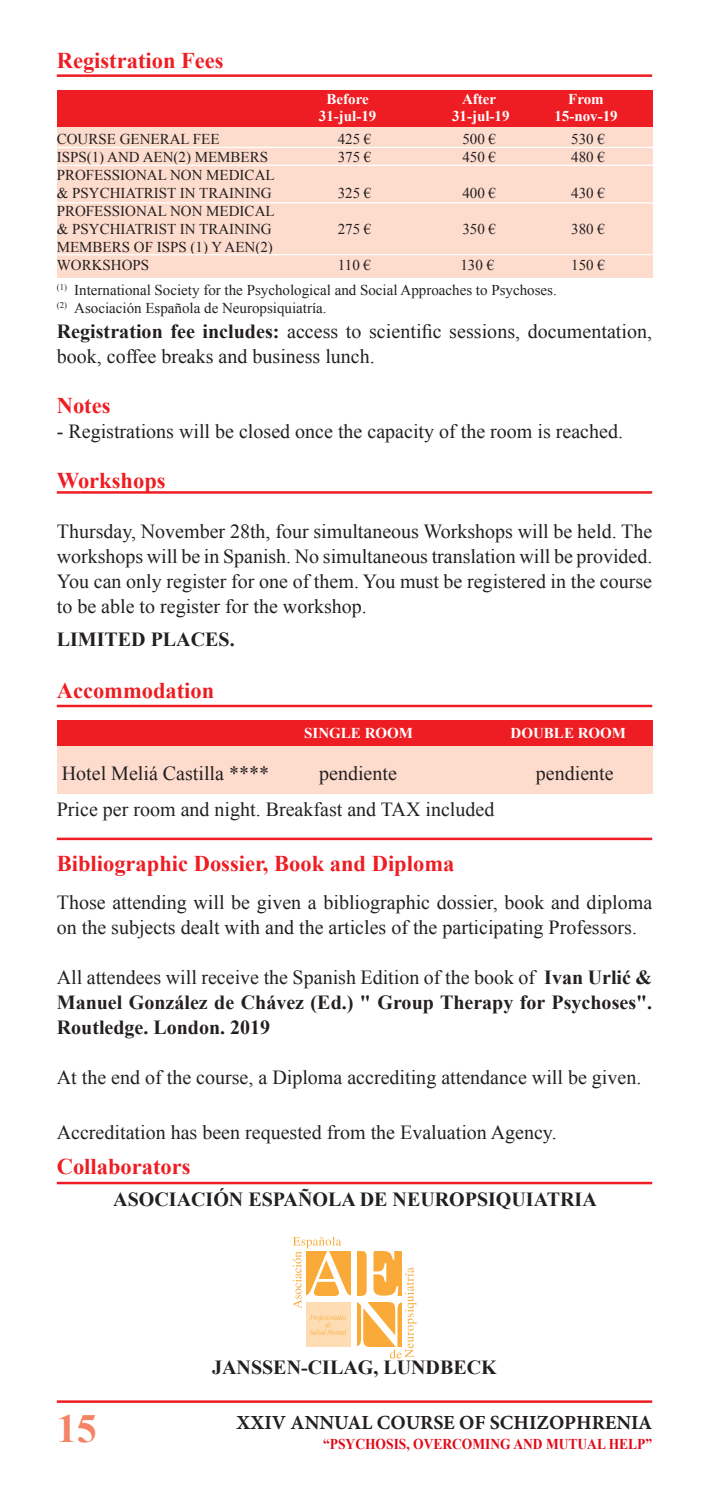
<style>
.page{position:relative;width:709px;height:1489px;background:#fff}
.page>*{position:absolute;margin:0;border:0;box-sizing:border-box;transform-origin:0 0}
.t1{font:700 40px "Times New Roman";color:#f48465}
.t2{font:700 22.5px "Times New Roman";color:#ee1d23}
.t3{font:20px/25px "Times New Roman";color:#231f20}
.t4{font:700 20px/25px "Times New Roman";color:#231f20;text-align:justify}
.t5{font:700 20px "Minion Pro";color:#231f20}
.t6{font:15px "Times New Roman";color:#231f20}
.t7{font:700 15px/17.5px "Times New Roman";color:#fff;text-align:center}
.t8{font:700 15px "Times New Roman";color:#e10817;scale:.9 1}
.s1{font-weight:700}
.s2{font-weight:400}
</style>
<div class="page">
<hr style="left:57px;top:1400px;width:595px;height:2px;background:#ee1d23">
<div style="left:57px;top:729px;width:595px;height:64px;background:#fddcce"></div>
<div style="left:57px;top:720px;width:595px;height:26px;background:#ee1d23"></div>
<div style="left:57px;top:90px;width:595px;height:55px;background:#ee1d23"></div>
<div style="left:57px;top:127px;width:595px;height:151px;background:#fddcce"></div>
<hr style="left:57px;top:1181px;width:595px;height:3px;background:#ee1d23">
<hr style="left:57px;top:491px;width:595px;height:2px;background:#ee1d23">
<hr style="left:57px;top:704px;width:595px;height:3px;background:#ee1d23">
<hr style="left:57px;top:74px;width:595px;height:3px;background:#ee1d23">
<hr style="left:57px;top:837px;width:595px;height:3px;background:#ee1d23">
<hr style="left:42px;top:147px;width:622px;height:1px;background:#fff">
<hr style="left:42px;top:165px;width:622px;height:1px;background:#fff">
<hr style="left:48px;top:202px;width:622px;height:1px;background:#fff">
<hr style="left:57px;top:254px;width:595px;height:1px;background:#fff">
<svg style="left:293px;top:1236px;width:123px;height:122px"></svg>
<p class="t2" style="left:57px;top:45px;width:168px">Registration Fees</p>
<p class="t7" style="left:319px;top:90px;width:59px">Before<br>31-jul-19</p>
<p class="t7" style="left:452px;top:90px;width:59px">After<br>31-jul-19</p>
<p class="t7" style="left:554px;top:90px;width:65px">From<br>15-nov-19</p>
<p class="t6" style="left:57px;top:128px;width:164px">COURSE GENERAL FEE</p>
<p class="t6" style="left:338px;top:128px;width:35px">425 €</p>
<p class="t6" style="left:462px;top:128px;width:35px">500 €</p>
<p class="t6" style="left:571px;top:128px;width:35px">530 €</p>
<p class="t6" style="left:57px;top:146px;width:213px">ISPS(1) AND AEN(2) MEMBERS</p>
<p class="t6" style="left:338px;top:146px;width:35px">375 €</p>
<p class="t6" style="left:462px;top:146px;width:35px">450 €</p>
<p class="t6" style="left:571px;top:146px;width:35px">480 €</p>
<p class="t6" style="left:57px;top:164px;width:219px">PROFESSIONAL NON MEDICAL</p>
<p class="t6" style="left:57px;top:182px;width:216px">&amp; PSYCHIATRIST IN TRAINING</p>
<p class="t6" style="left:338px;top:182px;width:35px">325 €</p>
<p class="t6" style="left:462px;top:182px;width:35px">400 €</p>
<p class="t6" style="left:571px;top:182px;width:35px">430 €</p>
<p class="t6" style="left:57px;top:200px;width:219px">PROFESSIONAL NON MEDICAL</p>
<p class="t6" style="left:57px;top:218px;width:216px">&amp; PSYCHIATRIST IN TRAINING</p>
<p class="t6" style="left:338px;top:218px;width:35px">275 €</p>
<p class="t6" style="left:462px;top:218px;width:35px">350 €</p>
<p class="t6" style="left:571px;top:218px;width:35px">380 €</p>
<p class="t6" style="left:57px;top:236px;width:217px">MEMBERS OF ISPS (1) Y AEN(2)</p>
<p class="t6" style="left:57px;top:254px;width:94px">WORKSHOPS</p>
<p class="t6" style="left:338px;top:254px;width:35px">110 €</p>
<p class="t6" style="left:460px;top:254px;width:35px">130 €</p>
<p class="t6" style="left:571px;top:254px;width:35px">150 €</p>
<p class="t6" style="left:57px;top:280px;width:501px"><sup>(1)</sup> International Society for the Psychological and Social Approaches to Psychoses.</p>
<p class="t6" style="left:57px;top:298px;width:271px"><sup>(2)</sup> Asociación Española de Neuropsiquiatría.</p>
<p class="t3" style="left:57px;top:318px;width:597px"><span class="s1">Registration fee includes:</span> access to scientific sessions, documentation, book, coffee breaks and business lunch.</p>
<p class="t2" style="left:57px;top:390px;width:55px">Notes</p>
<p class="t3" style="left:57px;top:418px;width:568px">- Registrations will be closed once the capacity of the room is reached.</p>
<p class="t2" style="left:57px;top:465px;width:110px">Workshops</p>
<p class="t3" style="left:57px;top:518px;width:597px">Thursday, November 28th, four simultaneous Workshops will be held. The workshops will be in Spanish. No simultaneous translation will be provided.</p>
<p class="t3" style="left:57px;top:568px;width:597px">You can only register for one of them. You must be registered in the course to be able to register for the workshop.</p>
<p class="t4" style="left:57px;top:626px;width:179px">LIMITED PLACES.</p>
<p class="t2" style="left:57px;top:674px;width:159px">Accommodation</p>
<p class="t7" style="left:304px;top:723px;width:110px">SINGLE ROOM</p>
<p class="t7" style="left:510px;top:723px;width:117px">DOUBLE ROOM</p>
<p class="t3" style="left:62px;top:760px;width:209px">Hotel Meliá Castilla ****</p>
<p class="t3" style="left:319px;top:760px;width:79px">pendiente</p>
<p class="t3" style="left:536px;top:760px;width:79px">pendiente</p>
<p class="t3" style="left:57px;top:796px;width:439px">Price per room and night. Breakfast and TAX included</p>
<p class="t2" style="left:57px;top:848px;width:399px">Bibliographic Dossier, Book and Diploma</p>
<p class="t3" style="left:57px;top:889px;width:597px">Those attending will be given a bibliographic dossier, book and diploma on the subjects dealt with and the articles of the participating Professors.</p>
<p class="t4" style="left:57px;top:964px;width:597px"><span class="s2">All attendees will receive the Spanish Edition of the book of</span> Ivan Urlić &amp; Manuel González de Chávez (Ed.) " Group Therapy for Psychoses".<br>Routledge. London. 2019</p>
<p class="t3" style="left:57px;top:1064px;width:586px">At the end of the course, a Diploma accrediting attendance will be given.</p>
<p class="t3" style="left:57px;top:1119px;width:501px">Accreditation has been requested from the Evaluation Agency.</p>
<p class="t2" style="left:57px;top:1150px;width:135px">Collaborators</p>
<p class="t4" style="left:113px;top:1185px;width:485px">ASOCIACIÓN ESPAÑOLA DE NEUROPSIQUIATRIA</p>
<h1 class="t1" style="left:57px;top:1400px;width:41px">15</h1>
<p class="t4" style="left:212px;top:1353px;width:286px">JANSSEN-CILAG, LUNDBECK</p>
<p class="t5" style="left:236px;top:1408px;width:417px">XXIV ANNUAL COURSE OF SCHIZOPHRENIA</p>
<p class="t8" style="left:323px;top:1433px;width:367px">“PSYCHOSIS, OVERCOMING AND MUTUAL HELP”</p>
</div>
